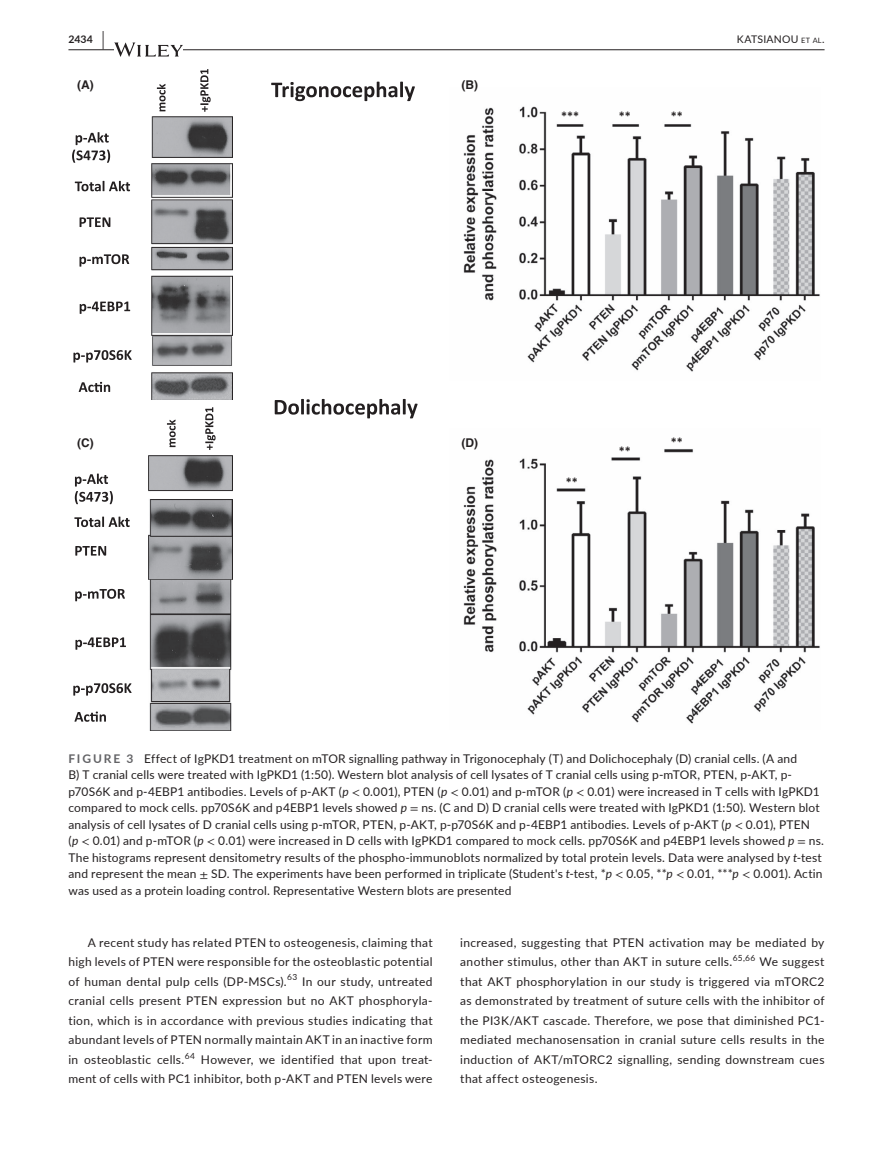
<style>
.page{position:relative;width:893px;height:1174px;background:#fff}
.page>*{position:absolute;margin:0;border:0;box-sizing:border-box;transform-origin:0 0}
.t1{font:700 12.15px "Calibri";color:#231f20}
.t2{font:12px/19.5px "Lato";letter-spacing:.015em;color:#231f20;text-align:justify}
.t3{font:700 12px "Helvetica";color:#231f20}
.t4{font:10.5px "Lato";letter-spacing:.02em;color:#231f20}
.t5{font:700 10.5px "Lato";color:#231f20}
.s1{font-size:19.5px}
.s2{font-size:7.35px}
.s3{font-weight:700;color:#636366}
.s4{font-style:italic}
.s5{font-family:"STIX"}
</style>
<div class="page">
<hr style="left:68px;top:49px;width:756px;height:1px;background:#231f20">
<svg style="left:114px;top:42px;width:69px;height:15px"></svg>
<img style="left:152px;top:116px;width:81px;height:284px">
<img style="left:148px;top:455px;width:85px;height:275px">
<img style="left:463px;top:449px;width:357px;height:275px">
<img style="left:463px;top:106px;width:357px;height:266px">
<svg style="left:271px;top:82px;width:144px;height:19px"></svg>
<svg style="left:275px;top:399px;width:143px;height:19px"></svg>
<svg style="left:79px;top:382px;width:31px;height:10px"></svg>
<svg style="left:80px;top:217px;width:30px;height:10px"></svg>
<svg style="left:72px;top:132px;width:38px;height:31px"></svg>
<svg style="left:80px;top:301px;width:50px;height:13px"></svg>
<svg style="left:73px;top:350px;width:59px;height:12px"></svg>
<svg style="left:80px;top:254px;width:49px;height:13px"></svg>
<svg style="left:75px;top:181px;width:55px;height:10px"></svg>
<svg style="left:157px;top:84px;width:9px;height:27px"></svg>
<svg style="left:200px;top:69px;width:11px;height:43px"></svg>
<svg style="left:74px;top:711px;width:32px;height:11px"></svg>
<svg style="left:75px;top:637px;width:51px;height:12px"></svg>
<svg style="left:75px;top:589px;width:50px;height:12px"></svg>
<svg style="left:75px;top:546px;width:31px;height:9px"></svg>
<svg style="left:75px;top:473px;width:38px;height:31px"></svg>
<svg style="left:73px;top:683px;width:59px;height:12px"></svg>
<svg style="left:74px;top:516px;width:56px;height:11px"></svg>
<svg style="left:167px;top:419px;width:9px;height:28px"></svg>
<svg style="left:205px;top:407px;width:11px;height:43px"></svg>
<p class="t5" style="left:68px;top:31px;width:37px">2434 <span class="s1">|</span></p>
<p class="t4" style="left:737px;top:31px;width:89px">KATSIANOU <span class="s2">et al</span>.</p>
<p class="t3" style="left:77px;top:75px;width:18px">(A)</p>
<p class="t3" style="left:461px;top:75px;width:18px">(B)</p>
<p class="t1" style="left:561px;top:108px;width:20px">***</p>
<p class="t1" style="left:619px;top:108px;width:14px">**</p>
<p class="t1" style="left:671px;top:108px;width:14px">**</p>
<p class="t3" style="left:77px;top:433px;width:18px">(C)</p>
<p class="t3" style="left:461px;top:433px;width:18px">(D)</p>
<p class="t1" style="left:566px;top:474px;width:14px">**</p>
<p class="t1" style="left:619px;top:443px;width:14px">**</p>
<p class="t1" style="left:671px;top:434px;width:14px">**</p>
<p class="t2" style="left:68px;top:749px;width:757px;line-height:16.5px;text-align:left"><span class="s3">FIGURE 3</span> Effect of IgPKD1 treatment on mTOR signalling pathway in Trigonocephaly (T) and Dolichocephaly (D) cranial cells. (A and<br>B) T cranial cells were treated with IgPKD1 (1:50). Western blot analysis of cell lysates of T cranial cells using p-mTOR, PTEN, p-AKT, p&shy;p70S6K and p-4EBP1 antibodies. Levels of p-AKT (<span class="s4">p</span> <span class="s5">&lt;</span> 0.001), PTEN (<span class="s4">p</span> <span class="s5">&lt;</span> 0.01) and p-mTOR (<span class="s4">p</span> <span class="s5">&lt;</span> 0.01) were increased in T cells with IgPKD1 compared to mock cells. pp70S6K and p4EBP1 levels showed <span class="s4">p</span> <span class="s5">=</span> ns. (C and D) D cranial cells were treated with IgPKD1 (1:50). Western blot analysis of cell lysates of D cranial cells using p-mTOR, PTEN, p-AKT, p-p70S6K and p-4EBP1 antibodies. Levels of p-AKT (<span class="s4">p</span> <span class="s5">&lt;</span> 0.01), PTEN<br>(<span class="s4">p</span> <span class="s5">&lt;</span> 0.01) and p-mTOR (<span class="s4">p</span> <span class="s5">&lt;</span> 0.01) were increased in D cells with IgPKD1 compared to mock cells. pp70S6K and p4EBP1 levels showed <span class="s4">p</span> <span class="s5">=</span> ns.<br>The histograms represent densitometry results of the phospho-immunoblots normalized by total protein levels. Data were analysed by <span class="s4">t</span>-test and represent the mean <span class="s5">±</span> SD. The experiments have been performed in triplicate (Student's <span class="s4">t</span>-test, *<span class="s4">p</span> <span class="s5">&lt;</span> 0.05, **<span class="s4">p</span> <span class="s5">&lt;</span> 0.01, ***<span class="s4">p</span> <span class="s5">&lt;</span> 0.001). Actin was used as a protein loading control. Representative Western blots are presented</p>
<p class="t2" style="left:68px;top:932px;width:366px;text-indent:20px">A recent study has related PTEN to osteogenesis, claiming that high levels of PTEN were responsible for the osteoblastic potential of human dental pulp cells (DP-MSCs).<sup>63</sup> In our study, untreated cranial cells present PTEN expression but no AKT phosphoryla&shy;tion, which is in accordance with previous studies indicating that abundant levels of PTEN normally maintain AKT in an inactive form in osteoblastic cells.<sup>64</sup> However, we identified that upon treat&shy;ment of cells with PC1 inhibitor, both p-AKT and PTEN levels were</p>
<p class="t2" style="left:460px;top:932px;width:366px">increased, suggesting that PTEN activation may be mediated by another stimulus, other than AKT in suture cells.<sup>65,66</sup> We suggest that AKT phosphorylation in our study is triggered via mTORC2 as demonstrated by treatment of suture cells with the inhibitor of the PI3K/AKT cascade. Therefore, we pose that diminished PC1- mediated mechanosensation in cranial suture cells results in the induction of AKT/mTORC2 signalling, sending downstream cues that affect osteogenesis.</p>
</div>
